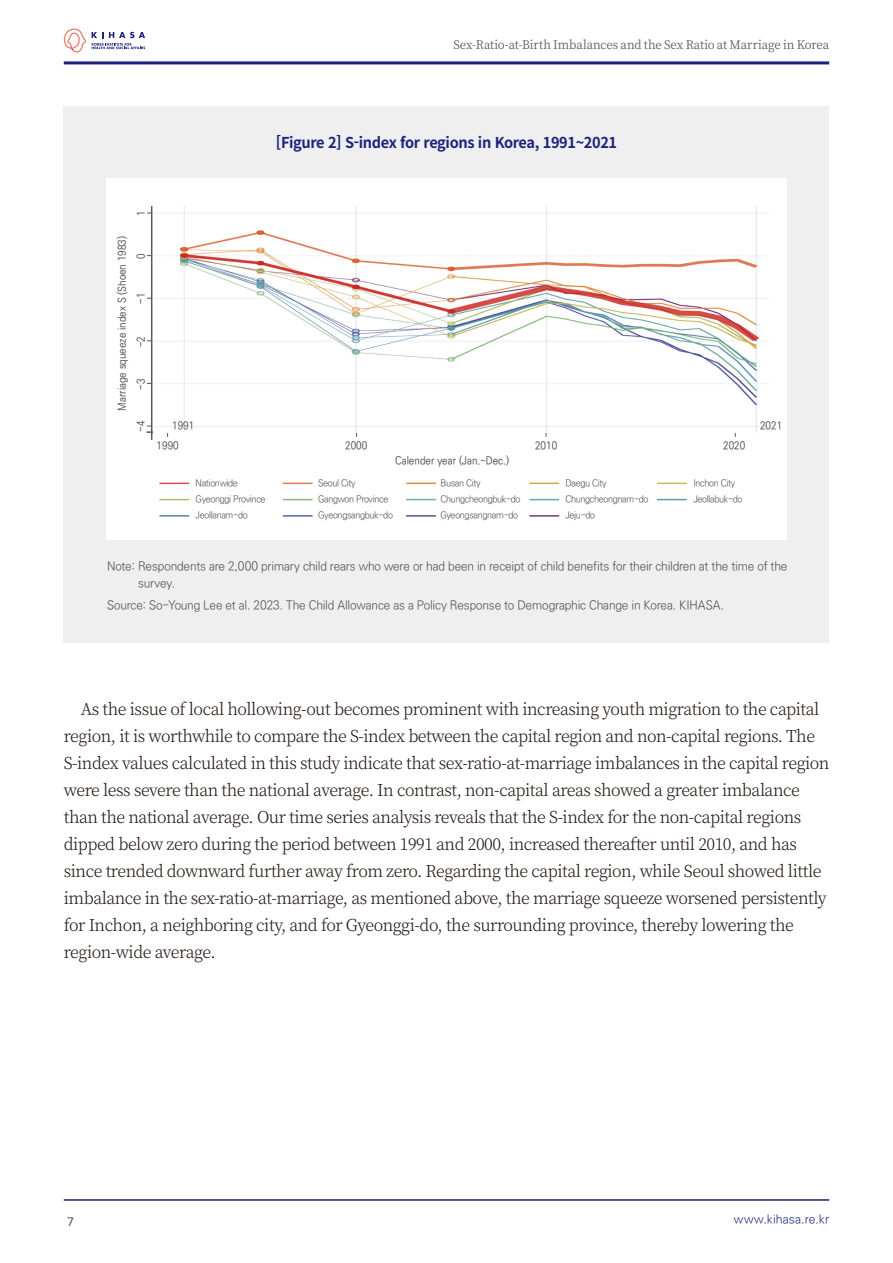
<style>
.page{position:relative;width:893px;height:1263px;background:#fff}
.page>*{position:absolute;margin:0;border:0;box-sizing:border-box;transform-origin:0 0}
.영어_본문{font:300 16.5px/27px "Noto Serif CJ Kkr";letter-spacing:-.03em;color:#231916}
.t1{font:700 15px "Noto Sans CJ Kkr";letter-spacing:-.025em;color:#1d227d}
.t2{font:300 12px/16.5px "Ko Pub Dotum";letter-spacing:-.015em;color:#4d4a4a}
.t3{font:12px "Noto Serif CJ Kkr";letter-spacing:-.01em;color:#595857}
.t4{font:300 12px "Ko Pub Dotum";letter-spacing:.01em;color:#1d227d}
.t5{font:12px "Nanum Square Round B";color:#595857}
.t6{font:500 10.8px "Ko Pub World Dotum";letter-spacing:.005em;color:#4d4a4a;scale:.9 1}
.t7{font:300 9.3px/15.1px "Ko Pub World Dotum";letter-spacing:-.04em;color:#4d4a4a}
</style>
<div class="page">
<hr style="left:64px;top:61px;width:765px;height:3px;background:#1d227d">
<hr style="left:64px;top:1199px;width:765px;height:2px;background:#1d227d">
<svg style="left:92px;top:32px;width:53px;height:17px"></svg>
<svg style="left:63px;top:28px;width:23px;height:24px"></svg>
<div style="left:64px;top:106px;width:765px;height:537px;background:#efeff0"></div>
<div style="left:106px;top:178px;width:681px;height:362px;background:#fff"></div>
<hr style="left:151px;top:206px;width:1px;height:234px;background:#595857">
<hr style="left:146px;top:431px;width:621px;height:2px;background:#595857">
<img style="left:153px;top:206px;width:615px;height:227px">
<hr style="left:159px;top:483px;width:30px;height:1px;background:#d64c4c">
<hr style="left:283px;top:483px;width:30px;height:1px;background:#df7b56">
<hr style="left:406px;top:483px;width:30px;height:1px;background:#df8a48">
<hr style="left:529px;top:483px;width:30px;height:1px;background:#d9a64e">
<hr style="left:657px;top:483px;width:30px;height:1px;background:#ccb857">
<hr style="left:159px;top:499px;width:30px;height:1px;background:#adbe66">
<hr style="left:283px;top:499px;width:30px;height:1px;background:#88ba7f">
<hr style="left:406px;top:499px;width:30px;height:1px;background:#6fb39c">
<hr style="left:529px;top:499px;width:30px;height:1px;background:#6aa8ad">
<hr style="left:657px;top:499px;width:30px;height:1px;background:#6098bb">
<hr style="left:159px;top:515px;width:30px;height:2px;background:#5682b7">
<hr style="left:283px;top:515px;width:30px;height:2px;background:#5564a5">
<hr style="left:406px;top:515px;width:30px;height:2px;background:#5a4a93">
<hr style="left:529px;top:515px;width:30px;height:2px;background:#7d3485">
<p class="t3" style="left:454px;top:37px;width:377px">Sex-Ratio-at-Birth Imbalances and the Sex Ratio at Marriage in Korea</p>
<p class="t1" style="left:276px;top:134px;width:343px">[Figure 2] S-index for regions in Korea, 1991~2021</p>
<p class="t6" style="left:134px;top:216px;width:8px;rotate:-90deg">1</p>
<p class="t6" style="left:115px;top:410px;width:195px;rotate:-90deg">Marriage squeeze index S (Shoen 1983)</p>
<p class="t6" style="left:134px;top:259px;width:8px;rotate:-90deg">0</p>
<p class="t6" style="left:134px;top:304px;width:14px;rotate:-90deg">-1</p>
<p class="t6" style="left:134px;top:347px;width:14px;rotate:-90deg">-2</p>
<p class="t6" style="left:134px;top:390px;width:14px;rotate:-90deg">-3</p>
<p class="t6" style="left:134px;top:432px;width:14px;rotate:-90deg">-4</p>
<p class="t6" style="left:172px;top:419px;width:26px">1991</p>
<p class="t6" style="left:760px;top:419px;width:26px">2021</p>
<p class="t6" style="left:157px;top:438px;width:26px">1990</p>
<p class="t6" style="left:345px;top:438px;width:26px">2000</p>
<p class="t6" style="left:535px;top:438px;width:26px">2010</p>
<p class="t6" style="left:723px;top:438px;width:26px">2020</p>
<p class="t7" style="left:196px;top:476px;width:71px">Nationwide<br>Gyeonggi Province</p>
<p class="t7" style="left:196px;top:507px;width:54px">Jeollanam-do</p>
<p class="t6" style="left:395px;top:453px;width:128px">Calender year (Jan.~Dec.)</p>
<p class="t7" style="left:318px;top:476px;width:72px">Seoul City<br>Gangwon Province</p>
<p class="t7" style="left:318px;top:507px;width:76px">Gyeongsangbuk-do</p>
<p class="t7" style="left:440px;top:476px;width:82px">Busan City<br>Chungcheongbuk-do</p>
<p class="t7" style="left:440px;top:507px;width:79px">Gyeongsangnam-do</p>
<p class="t7" style="left:565px;top:476px;width:85px">Daegu City<br>Chungcheongnam-do</p>
<p class="t7" style="left:693px;top:476px;width:51px">Inchon City<br>Jeollabuk-do</p>
<p class="t7" style="left:565px;top:507px;width:31px">Jeju-do</p>
<p class="t2" style="left:138px;top:559px;width:651px;text-indent:-31px">Note: Respondents are 2,000 primary child rears who were or had been in receipt of child benefits for their children at the time of the survey.</p>
<p class="t2" style="left:107px;top:598px;width:619px">Source: So-Young Lee et al. 2023. The Child Allowance as a Policy Response to Demographic Change in Korea. KIHASA.</p>
<p class="영어_본문" style="left:64px;top:696px;width:767px;text-indent:17px">As the issue of local hollowing-out becomes prominent with increasing youth migration to the capital region, it is worthwhile to compare the S-index between the capital region and non-capital regions. The S-index values calculated in this study indicate that sex-ratio-at-marriage imbalances in the capital region were less severe than the national average. In contrast, non-capital areas showed a greater imbalance than the national average. Our time series analysis reveals that the S-index for the non-capital regions dipped below zero during the period between 1991 and 2000, increased thereafter until 2010, and has since trended downward further away from zero. Regarding the capital region, while Seoul showed little imbalance in the sex-ratio-at-marriage, as mentioned above, the marriage squeeze worsened persistently for Inchon, a neighboring city, and for Gyeonggi-do, the surrounding province, thereby lowering the region-wide average.</p>
<p class="t5" style="left:67px;top:1215px;width:9px">7</p>
<p class="t4" style="left:734px;top:1214px;width:97px">www.kihasa.re.kr</p>
</div>
